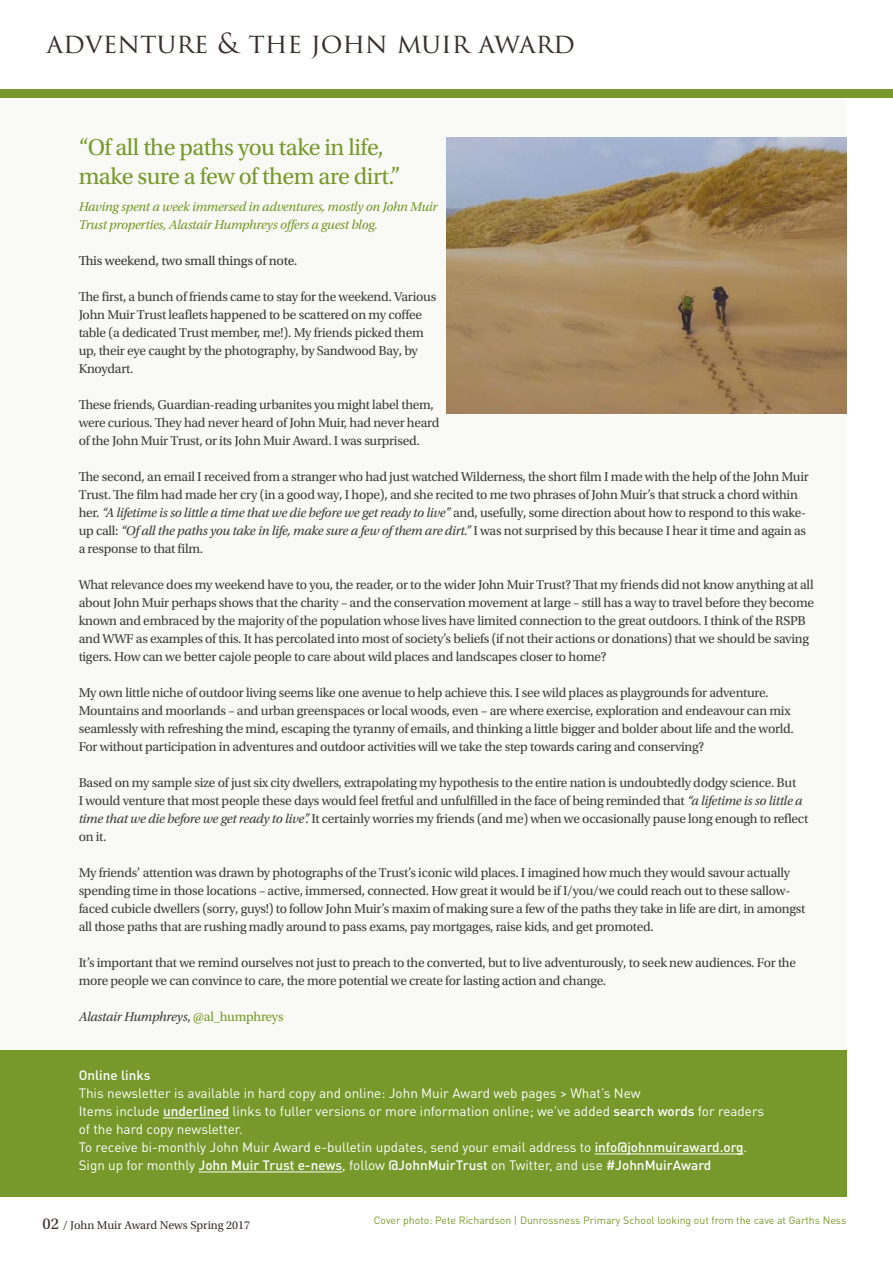
<style>
.page{position:relative;width:893px;height:1263px;background:#fff}
.page>*{position:absolute;margin:0;border:0;box-sizing:border-box;transform-origin:0 0}
.t1{font:27px "Trajan Pro 3";color:#39302d}
.t2{font:24px/28.8px "Utopia Std";letter-spacing:-.02em;color:#77992c}
.t3{font:13.5px/18px "Utopia Std";letter-spacing:-.02em;color:#3c3c3b}
.t4{font:13.5px/18px "DINOT";color:#fff}
.t5{font:italic 13.5px/18px "Utopia Std";letter-spacing:-.02em;color:#77992c}
.t6{font:13.5px "Utopia Std Capt";letter-spacing:-.02em;color:#3c3c3b}
.t7{font:italic 13.5px "Utopia Std";letter-spacing:-.02em;color:#3c3c3b}
.t8{font:500 13.5px "DINOT";color:#fff}
.t9{font:12px "Utopia Std";color:#39302d}
.t10{font:10.5px "DINOT";color:#77992c}
.s1{font-style:italic}
.s2{font-style:normal}
.s3{font-style:normal;color:#77992c}
.s4{font-weight:500}
.s5{font-size:16.5px}
</style>
<div class="page">
<div style="left:0;top:94px;width:846px;height:956px;background:#f9faf5"></div>
<div style="left:0;top:1050px;width:846px;height:147px;background:#77992c"></div>
<div style="left:0;top:89px;width:893px;height:9px;background:#77992c"></div>
<hr style="left:163px;top:1117px;width:66px;height:1px;background:#fff">
<hr style="left:595px;top:1153px;width:149px;height:1px;background:#fff">
<hr style="left:199px;top:1171px;width:143px;height:1px;background:#fff">
<img style="left:446px;top:138px;width:400px;height:275px">
<h1 class="t1" style="left:46px;top:25px;width:530px">ADVENTURE &amp; THE JOHN MUIR AWARD</h1>
<h2 class="t2" style="left:79px;top:134px;width:323px">“Of all the paths you take in life, make sure a few of them are dirt.”</h2>
<p class="t5" style="left:79px;top:198px;width:361px">Having spent a week immersed in adventures, mostly on John Muir<br>Trust properties, Alastair Humphreys offers a guest blog.</p>
<p class="t6" style="left:79px;top:253px;width:220px">This weekend, two small things of note.</p>
<p class="t3" style="left:79px;top:288px;width:359px">The first, a bunch of friends came to stay for the weekend. Various John Muir Trust leaflets happened to be scattered on my coffee table (a dedicated Trust member, me!). My friends picked them up, their eye caught by the photography, by Sandwood Bay, by Knoydart.</p>
<p class="t3" style="left:79px;top:396px;width:362px">These friends, Guardian-reading urbanites you might label them, were curious. They had never heard of John Muir, had never heard of the John Muir Trust, or its John Muir Award. I was surprised.</p>
<p class="t3" style="left:79px;top:468px;width:732px">The second, an email I received from a stranger who had just watched Wilderness, the short film I made with the help of the John Muir Trust. The film had made her cry (in a good way, I hope), and she recited to me two phrases of John Muir’s that struck a chord within her. <span class="s1">“A lifetime is so little a time that we die before we get ready to live”</span> and, usefully, some direction about how to respond to this wake&shy;up call: <span class="s1">“Of all the paths you take in life, make sure a few of them are dirt.”</span> I was not surprised by this because I hear it time and again as a response to that film.</p>
<p class="t3" style="left:79px;top:576px;width:737px">What relevance does my weekend have to you, the reader, or to the wider John Muir Trust? That my friends did not know anything at all about John Muir perhaps shows that the charity – and the conservation movement at large – still has a way to travel before they become known and embraced by the majority of the population whose lives have limited connection to the great outdoors. I think of the RSPB and WWF as examples of this. It has percolated into most of society’s beliefs (if not their actions or donations) that we should be saving tigers. How can we better cajole people to care about wild places and landscapes closer to home?</p>
<p class="t3" style="left:79px;top:684px;width:717px">My own little niche of outdoor living seems like one avenue to help achieve this. I see wild places as playgrounds for adventure.<br>Mountains and moorlands – and urban greenspaces or local woods, even – are where exercise, exploration and endeavour can mix seamlessly with refreshing the mind, escaping the tyranny of emails, and thinking a little bigger and bolder about life and the world.<br>For without participation in adventures and outdoor activities will we take the step towards caring and conserving?</p>
<p class="t3" style="left:79px;top:774px;width:731px">Based on my sample size of just six city dwellers, extrapolating my hypothesis to the entire nation is undoubtedly dodgy science. But<br>I would venture that most people these days would feel fretful and unfulfilled in the face of being reminded that <span class="s1">“a lifetime is so little a time that we die before we get ready to live”.</span> It certainly worries my friends (and me) when we occasionally pause long enough to reflect on it.</p>
<p class="t3" style="left:79px;top:864px;width:728px">My friends’ attention was drawn by photographs of the Trust’s iconic wild places. I imagined how much they would savour actually spending time in those locations – active, immersed, connected. How great it would be if I/you/we could reach out to these sallow&shy;faced cubicle dwellers (sorry, guys!) to follow John Muir’s maxim of making sure a few of the paths they take in life are dirt, in amongst all those paths that are rushing madly around to pass exams, pay mortgages, raise kids, and get promoted.</p>
<p class="t3" style="left:79px;top:954px;width:719px">It’s important that we remind ourselves not just to preach to the converted, but to live adventurously, to seek new audiences. For the more people we can convince to care, the more potential we create for lasting action and change.</p>
<p class="t7" style="left:79px;top:1009px;width:206px">Alastair Humphreys<span class="s2">,</span> <span class="s3">@al_humphreys</span></p>
<p class="t8" style="left:79px;top:1066px;width:73px">Online links</p>
<p class="t4" style="left:79px;top:1084px;width:687px">This newsletter is available in hard copy and online: John Muir Award web pages &gt; What’s New<br>Items include <span class="s4">underlined</span> links to fuller versions or more information online; we’ve added <span class="s4">search words</span> for readers of the hard copy newsletter.<br>To receive bi-monthly John Muir Award e-bulletin updates, send your email address to <span class="s4">info@johnmuiraward.org</span>.<br>Sign up for monthly <span class="s4">John Muir Trust e-news</span>, follow <span class="s4">@JohnMuirTrust</span> on Twitter, and use <span class="s4">#JohnMuirAward</span></p>
<p class="t9" style="left:43px;top:1219px;width:209px"><span class="s5">02</span> / John Muir Award News Spring 2017</p>
<p class="t10" style="left:374px;top:1213px;width:474px">Cover photo: Pete Richardson | Dunrossness Primary School looking out from the cave at Garths Ness</p>
</div>
